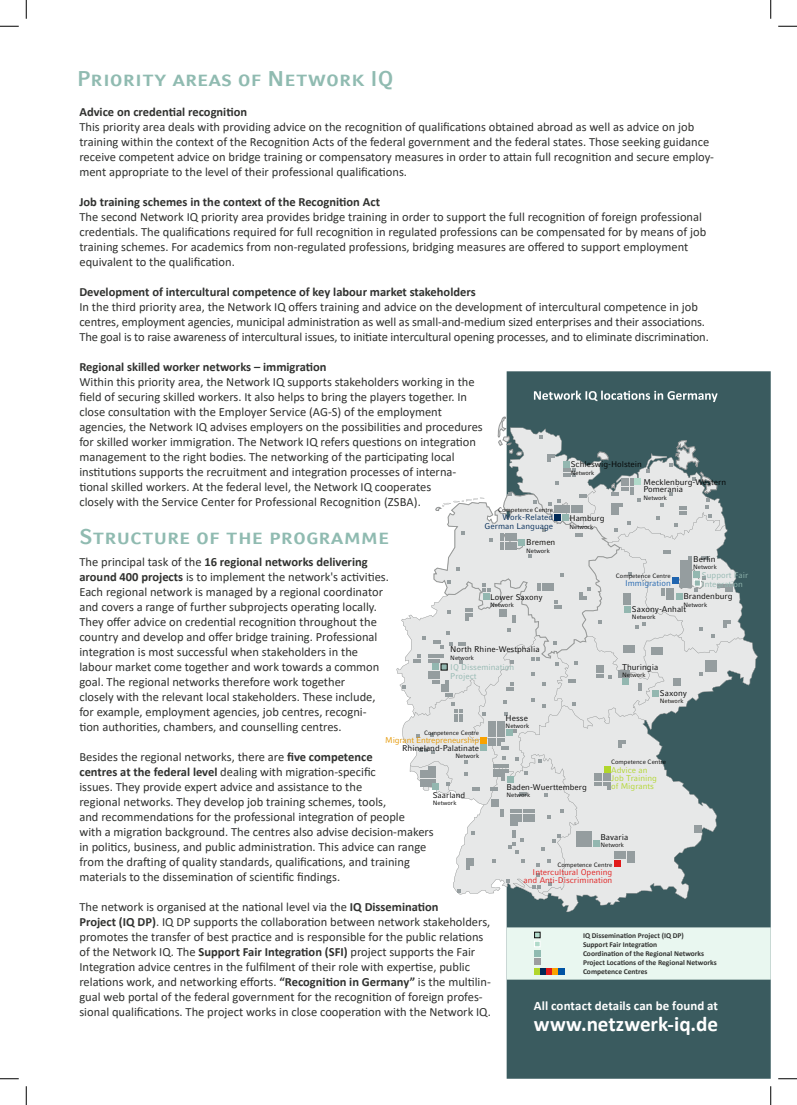
<style>
.page{position:relative;width:797px;height:1105px;background:#fff}
.page>*{position:absolute;margin:0;border:0;box-sizing:border-box;transform-origin:0 0}
.t1{font:21.25px "Compatil Fact LT Com Bd SC";color:#90bbb1}
.t2{font:700 21.12px "Calibri";letter-spacing:-.005em;color:#fff}
.t3{font:700 12.88px "Calibri";letter-spacing:.005em;color:#fff}
.t4{font:12.5px/15px "Calibri";color:#313230}
.t5{font:700 12.5px "Calibri";color:#313230}
.t6{font:8.25px/7.2px "Compatil Fact LT Com";color:#000}
.t7{font:8.25px "Compatil Fact LT Com";color:#020100}
.t8{font:8.25px/8.2px "Compatil Fact LT Com";color:#93b7b0}
.t9{font:8.25px/8.2px "Compatil Fact LT Com";color:#e11a1a;text-align:right}
.t10{font:8.25px/8.2px "Compatil Fact LT Com";color:#b1d62c}
.t11{font:8.25px/8.2px "Compatil Fact LT Com";color:#002956;text-align:right}
.t12{font:8.25px "Compatil Fact LT Com";letter-spacing:-.015em;color:#e49600}
.t13{font:8.25px "Compatil Fact LT Com";color:#1f64af}
.t14{font:8.25px "Compatil Fact LT Com";color:#060400}
.t15{font:700 7.5px/9px "Calibri";color:#313230}
.t16{font:6.25px "Compatil Fact LT Com";color:#020100}
.t17{font:6.25px "Compatil Fact LT Com";color:#000}
.t18{font:6.25px "Compatil Fact LT Com";color:#060400}
.s1{font-weight:700}
</style>
<div class="page">
<div style="left:506px;top:371px;width:264px;height:708px;background:#3a5b5f"></div>
<div style="left:506px;top:927px;width:264px;height:53px;background:#e9f7f0"></div>
<div style="left:534px;top:958px;width:6px;height:7px;background:#9d9ea0"></div>
<svg style="left:534px;top:968px;width:30px;height:6px"></svg>
<svg style="left:534px;top:932px;width:6px;height:24px"></svg>
<svg style="left:561px;top:900px;width:59px;height:12px"></svg>
<svg style="left:396px;top:417px;width:362px;height:483px"></svg>
<div style="left:440px;top:663px;width:8px;height:8px;background:#93b7b0;border:1px solid #11110f"></div>
<svg style="left:534px;top:391px;width:183px;height:11px"></svg>
<svg style="left:0;top:25px;width:19px;height:2px"></svg>
<svg style="left:778px;top:25px;width:19px;height:2px"></svg>
<svg style="left:0;top:1078px;width:19px;height:1px"></svg>
<svg style="left:778px;top:1078px;width:19px;height:1px"></svg>
<svg style="left:25px;top:0;width:2px;height:19px"></svg>
<svg style="left:25px;top:1086px;width:2px;height:19px"></svg>
<svg style="left:770px;top:0;width:1px;height:19px"></svg>
<svg style="left:770px;top:1086px;width:1px;height:19px"></svg>
<h1 class="t1" style="left:77px;top:66px;width:318px">Priority areas of Network IQ</h1>
<p class="t5" style="left:79px;top:103px;width:169px">Advice on credential recognition</p>
<p class="t4" style="left:79px;top:119px;width:636px">This priority area deals with providing advice on the recognition of qualifications obtained abroad as well as advice on job training within the context of the Recognition Acts of the federal government and the federal states. Those seeking guidance receive competent advice on bridge training or compensatory measures in order to attain full recognition and secure employ&shy;ment appropriate to the level of their professional qualifications.</p>
<p class="t5" style="left:79px;top:193px;width:302px">Job training schemes in the context of the Recognition Act</p>
<p class="t4" style="left:79px;top:209px;width:628px">The second Network IQ priority area provides bridge training in order to support the full recognition of foreign professional credentials. The qualifications required for full recognition in regulated professions can be compensated for by means of job training schemes. For academics from non-regulated professions, bridging measures are offered to support employment equivalent to the qualification.</p>
<p class="t5" style="left:79px;top:283px;width:398px">Development of intercultural competence of key labour market stakeholders</p>
<p class="t4" style="left:79px;top:299px;width:631px">In the third priority area, the Network IQ offers training and advice on the development of intercultural competence in job centres, employment agencies, municipal administration as well as small-and-medium sized enterprises and their associations.<br>The goal is to raise awareness of intercultural issues, to initiate intercultural opening processes, and to eliminate discrimination.</p>
<p class="t5" style="left:79px;top:358px;width:249px">Regional skilled worker networks – immigration</p>
<p class="t4" style="left:79px;top:374px;width:405px">Within this priority area, the Network IQ supports stakeholders working in the field of securing skilled workers. It also helps to bring the players together. In close consultation with the Employer Service (AG-S) of the employment agencies, the Network IQ advises employers on the possibilities and procedures for skilled worker immigration. The Network IQ refers questions on integration management to the right bodies. The networking of the participating local institutions supports the recruitment and integration processes of interna&shy;tional skilled workers. At the federal level, the Network IQ cooperates<br>closely with the Service Center for Professional Recognition (ZSBA).</p>
<p class="t7" style="left:570px;top:460px;width:73px">Schleswig-Holstein</p>
<p class="t16" style="left:570px;top:469px;width:25px">Network</p>
<p class="t6" style="left:643px;top:479px;width:84px">Mecklenburg-Western<br>Pomerania</p>
<p class="t17" style="left:643px;top:494px;width:25px">Network</p>
<p class="t16" style="left:498px;top:506px;width:56px">Competence Centre</p>
<p class="t11" style="left:484px;top:513px;width:70px">Work-Related<br>German Language</p>
<p class="t7" style="left:569px;top:513px;width:36px">Hamburg</p>
<p class="t17" style="left:569px;top:523px;width:25px">Network</p>
<h1 class="t1" style="left:79px;top:524px;width:312px">Structure of the programme</h1>
<p class="t4" style="left:79px;top:554px;width:311px">The principal task of the <span class="s1">16 regional networks delivering around 400 projects</span> is to implement the network's activities.<br>Each regional network is managed by a regional coordinator and covers a range of further subprojects operating locally.<br>They offer advice on credential recognition throughout the country and develop and offer bridge training. Professional integration is most successful when stakeholders in the labour market come together and work towards a common goal. The regional networks therefore work together<br>closely with the relevant local stakeholders. These include, for example, employment agencies, job centres, recogni&shy;tion authorities, chambers, and counselling centres.</p>
<p class="t4" style="left:79px;top:749px;width:356px">Besides the regional networks, there are <span class="s1">five competence<br>centres at the federal level</span> dealing with migration-specific<br>issues. They provide expert advice and assistance to the<br>regional networks. They develop job training schemes, tools,<br>and recommendations for the professional integration of people<br>with a migration background. The centres also advise decision-makers in politics, business, and public administration. This advice can range from the drafting of quality standards, qualifications, and training materials to the dissemination of scientific findings.</p>
<p class="t4" style="left:79px;top:899px;width:413px">The network is organised at the national level via the <span class="s1">IQ Dissemination<br>Project (IQ DP)</span>. IQ DP supports the collaboration between network stakeholders, promotes the transfer of best practice and is responsible for the public relations of the Network IQ. The <span class="s1">Support Fair Integration (SFI)</span> project supports the Fair Integration advice centres in the fulfilment of their role with expertise, public relations work, and networking efforts. <span class="s1">“Recognition in Germany”</span> is the multilin&shy;gual web portal of the federal government for the recognition of foreign profes&shy;sional qualifications. The project works in close cooperation with the Network IQ.</p>
<p class="t14" style="left:526px;top:537px;width:31px">Bremen</p>
<p class="t17" style="left:526px;top:547px;width:25px">Network</p>
<p class="t7" style="left:693px;top:554px;width:24px">Berlin</p>
<p class="t17" style="left:693px;top:563px;width:25px">Network</p>
<p class="t8" style="left:702px;top:571px;width:48px">Support Fair<br>Integration</p>
<p class="t16" style="left:616px;top:572px;width:56px">Competence Centre</p>
<p class="t13" style="left:625px;top:579px;width:47px">Immigration</p>
<p class="t7" style="left:683px;top:592px;width:50px">Brandenburg</p>
<p class="t17" style="left:683px;top:601px;width:25px">Network</p>
<p class="t7" style="left:490px;top:592px;width:54px">Lower Saxony</p>
<p class="t17" style="left:490px;top:601px;width:25px">Network</p>
<p class="t7" style="left:450px;top:645px;width:91px">North Rhine-Westphalia</p>
<p class="t17" style="left:450px;top:654px;width:25px">Network</p>
<p class="t6" style="left:632px;top:605px;width:56px">Saxony-Anhalt</p>
<p class="t17" style="left:632px;top:613px;width:25px">Network</p>
<p class="t6" style="left:622px;top:663px;width:38px">Thuringia</p>
<p class="t18" style="left:622px;top:671px;width:25px">Network</p>
<p class="t8" style="left:450px;top:663px;width:65px">IQ Dissemination<br>Project</p>
<p class="t6" style="left:660px;top:690px;width:29px">Saxony</p>
<p class="t18" style="left:660px;top:697px;width:25px">Network</p>
<p class="t6" style="left:505px;top:714px;width:24px">Hesse</p>
<p class="t17" style="left:505px;top:722px;width:25px">Network</p>
<p class="t16" style="left:424px;top:729px;width:56px">Competence Centre</p>
<p class="t12" style="left:385px;top:736px;width:95px">Migrant Entrepreneurship</p>
<p class="t6" style="left:402px;top:744px;width:79px">Rhineland-Palatinate</p>
<p class="t17" style="left:455px;top:752px;width:25px">Network</p>
<p class="t16" style="left:611px;top:759px;width:56px">Competence Centre</p>
<p class="t10" style="left:611px;top:766px;width:47px">Advice an<br>Job Training of Migrants</p>
<p class="t7" style="left:506px;top:782px;width:82px">Baden-Wuerttemberg</p>
<p class="t6" style="left:433px;top:791px;width:34px">Saarland</p>
<p class="t17" style="left:506px;top:791px;width:25px">Network</p>
<p class="t17" style="left:433px;top:799px;width:25px">Network</p>
<p class="t6" style="left:600px;top:833px;width:29px">Bavaria</p>
<p class="t16" style="left:600px;top:841px;width:25px">Network</p>
<p class="t16" style="left:557px;top:861px;width:56px">Competence Centre</p>
<p class="t9" style="left:523px;top:868px;width:90px">Intercultural Opening and Anti-Discrimination</p>
<p class="t15" style="left:583px;top:931px;width:135px">IQ Dissemination Project (IQ DP)<br>Support Fair Integration<br>Coordination of the Regional Networks<br>Project Locations of the Regional Networks<br>Competence Centres</p>
<p class="t3" style="left:534px;top:997px;width:186px">All contact details can be found at</p>
<h2 class="t2" style="left:534px;top:1009px;width:186px">www.netzwerk-iq.de</h2>
</div>
